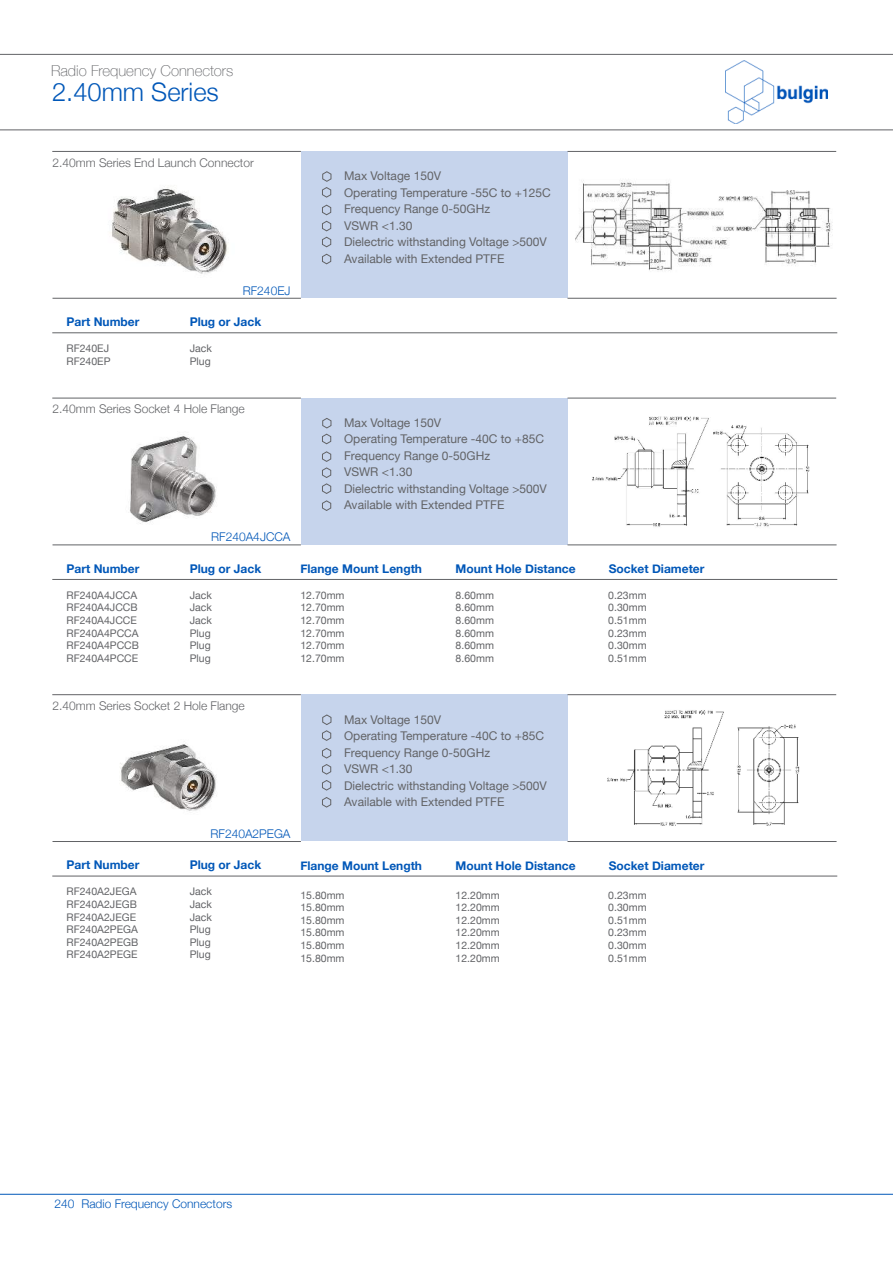
<style>
.page{position:relative;width:893px;height:1263px;background:#fff}
.page>*{position:absolute;margin:0;border:0;box-sizing:border-box;transform-origin:0 0}
.t1{font:300 25.5px "Helvetica Neue";color:#0057b8}
.t2{font:100 15px "Helvetica Neue";color:#626366}
.t3{font:12px/16.5px "Helvetica Neue";color:#626366}
.t4{font:700 12px "Helvetica Neue";color:#0057b8}
.t5{font:300 12px "Helvetica Neue";color:#626366}
.t6{font:300 12px "Helvetica Neue";color:#0057b8}
.t7{font:10.5px/12.6px "Helvetica Neue";color:#626366;text-align:justify}
</style>
<div class="page">
<img style="left:726px;top:61px;width:101px;height:63px">
<hr style="left:0;top:54px;width:893px;height:1px;background:#626366">
<hr style="left:0;top:129px;width:893px;height:1px;background:#626366">
<hr style="left:0;top:1194px;width:893px;height:1px;background:#0057b8">
<img style="left:52px;top:187px;width:242px;height:112px">
<div style="left:301px;top:151px;width:266px;height:147px;background:#c6d4ec"></div>
<hr style="left:567px;top:151px;width:269px;height:1px;background:#626366">
<hr style="left:53px;top:298px;width:248px;height:1px;background:#626366">
<hr style="left:567px;top:298px;width:270px;height:1px;background:#626366">
<hr style="left:52px;top:151px;width:249px;height:1px;background:#626366">
<svg style="left:322px;top:171px;width:10px;height:27px"></svg>
<hr style="left:52px;top:332px;width:785px;height:1px;background:#626366">
<svg style="left:322px;top:204px;width:10px;height:61px"></svg>
<img style="left:52px;top:436px;width:165px;height:109px">
<div style="left:301px;top:398px;width:266px;height:146px;background:#c6d4ec"></div>
<hr style="left:567px;top:398px;width:269px;height:1px;background:#626366">
<hr style="left:53px;top:544px;width:248px;height:1px;background:#626366">
<hr style="left:567px;top:544px;width:270px;height:1px;background:#626366">
<hr style="left:52px;top:398px;width:249px;height:1px;background:#626366">
<svg style="left:322px;top:418px;width:10px;height:27px"></svg>
<svg style="left:322px;top:451px;width:10px;height:43px"></svg>
<img style="left:592px;top:416px;width:218px;height:111px">
<hr style="left:52px;top:579px;width:785px;height:1px;background:#626366">
<svg style="left:322px;top:500px;width:10px;height:11px"></svg>
<img style="left:52px;top:695px;width:242px;height:147px">
<div style="left:301px;top:694px;width:266px;height:147px;background:#c6d4ec"></div>
<hr style="left:567px;top:694px;width:269px;height:1px;background:#626366">
<hr style="left:53px;top:841px;width:248px;height:1px;background:#626366">
<hr style="left:567px;top:841px;width:270px;height:1px;background:#626366">
<hr style="left:52px;top:694px;width:249px;height:1px;background:#626366">
<svg style="left:322px;top:714px;width:10px;height:27px"></svg>
<svg style="left:322px;top:748px;width:10px;height:43px"></svg>
<img style="left:607px;top:710px;width:193px;height:116px">
<hr style="left:52px;top:876px;width:785px;height:1px;background:#626366">
<svg style="left:322px;top:797px;width:10px;height:11px"></svg>
<img style="left:576px;top:180px;width:256px;height:91px">
<h2 class="t2" style="left:51px;top:65px;width:184px">Radio Frequency Connectors</h2>
<h1 class="t1" style="left:52px;top:71px;width:168px">2.40mm Series</h1>
<p class="t5" style="left:52px;top:153px;width:203px">2.40mm Series End Launch Connector</p>
<p class="t6" style="left:243px;top:281px;width:49px">RF240EJ</p>
<p class="t4" style="left:67px;top:317px;width:74px">Part Number</p>
<p class="t4" style="left:190px;top:317px;width:73px">Plug or Jack</p>
<p class="t7" style="left:190px;top:343px;width:24px">Jack<br>Plug</p>
<p class="t7" style="left:67px;top:343px;width:45px">RF240EJ<br>RF240EP</p>
<p class="t5" style="left:52px;top:399px;width:194px">2.40mm Series Socket 4 Hole Flange</p>
<p class="t6" style="left:211px;top:527px;width:81px">RF240A4JCCA</p>
<p class="t4" style="left:67px;top:564px;width:74px">Part Number</p>
<p class="t4" style="left:190px;top:564px;width:73px">Plug or Jack</p>
<p class="t7" style="left:190px;top:590px;width:24px">Jack Jack Jack Plug Plug Plug</p>
<p class="t7" style="left:67px;top:590px;width:74px;text-align:left">RF240A4JCCA<br>RF240A4JCCB<br>RF240A4JCCE<br>RF240A4PCCA<br>RF240A4PCCB<br>RF240A4PCCE</p>
<p class="t3" style="left:344px;top:169px;width:208px">Max Voltage 150V<br>Operating Temperature -55C to +125C<br>Frequency Range 0-50GHz<br>VSWR &lt;1.30<br>Dielectric withstanding Voltage &gt;500V<br>Available with Extended PTFE</p>
<p class="t3" style="left:344px;top:415px;width:204px">Max Voltage 150V<br>Operating Temperature -40C to +85C<br>Frequency Range 0-50GHz<br>VSWR &lt;1.30<br>Dielectric withstanding Voltage &gt;500V<br>Available with Extended PTFE</p>
<p class="t4" style="left:300px;top:564px;width:123px">Flange Mount Length</p>
<p class="t7" style="left:300px;top:590px;width:46px">12.70mm 12.70mm 12.70mm 12.70mm 12.70mm 12.70mm</p>
<p class="t4" style="left:456px;top:564px;width:121px">Mount Hole Distance</p>
<p class="t7" style="left:456px;top:590px;width:40px">8.60mm 8.60mm 8.60mm 8.60mm 8.60mm 8.60mm</p>
<p class="t5" style="left:52px;top:696px;width:194px">2.40mm Series Socket 2 Hole Flange</p>
<p class="t6" style="left:211px;top:824px;width:81px">RF240A2PEGA</p>
<p class="t4" style="left:67px;top:861px;width:74px">Part Number</p>
<p class="t4" style="left:190px;top:861px;width:73px">Plug or Jack</p>
<p class="t7" style="left:190px;top:886px;width:24px">Jack Jack Jack Plug Plug Plug</p>
<p class="t7" style="left:67px;top:886px;width:73px;text-align:left">RF240A2JEGA<br>RF240A2JEGB<br>RF240A2JEGE<br>RF240A2PEGA<br>RF240A2PEGB<br>RF240A2PEGE</p>
<p class="t3" style="left:344px;top:712px;width:204px">Max Voltage 150V<br>Operating Temperature -40C to +85C<br>Frequency Range 0-50GHz<br>VSWR &lt;1.30<br>Dielectric withstanding Voltage &gt;500V<br>Available with Extended PTFE</p>
<p class="t4" style="left:300px;top:861px;width:123px">Flange Mount Length</p>
<p class="t7" style="left:300px;top:889px;width:46px">15.80mm 15.80mm 15.80mm 15.80mm 15.80mm 15.80mm</p>
<p class="t4" style="left:456px;top:861px;width:121px">Mount Hole Distance</p>
<p class="t7" style="left:456px;top:889px;width:46px">12.20mm 12.20mm 12.20mm 12.20mm 12.20mm 12.20mm</p>
<p class="t4" style="left:609px;top:564px;width:97px">Socket Diameter</p>
<p class="t7" style="left:608px;top:590px;width:40px">0.23mm 0.30mm 0.51mm 0.23mm 0.30mm 0.51mm</p>
<p class="t4" style="left:609px;top:861px;width:97px">Socket Diameter</p>
<p class="t7" style="left:608px;top:889px;width:40px">0.23mm 0.30mm 0.51mm 0.23mm 0.30mm 0.51mm</p>
<p class="t6" style="left:55px;top:1194px;width:179px">240 Radio Frequency Connectors</p>
</div>
